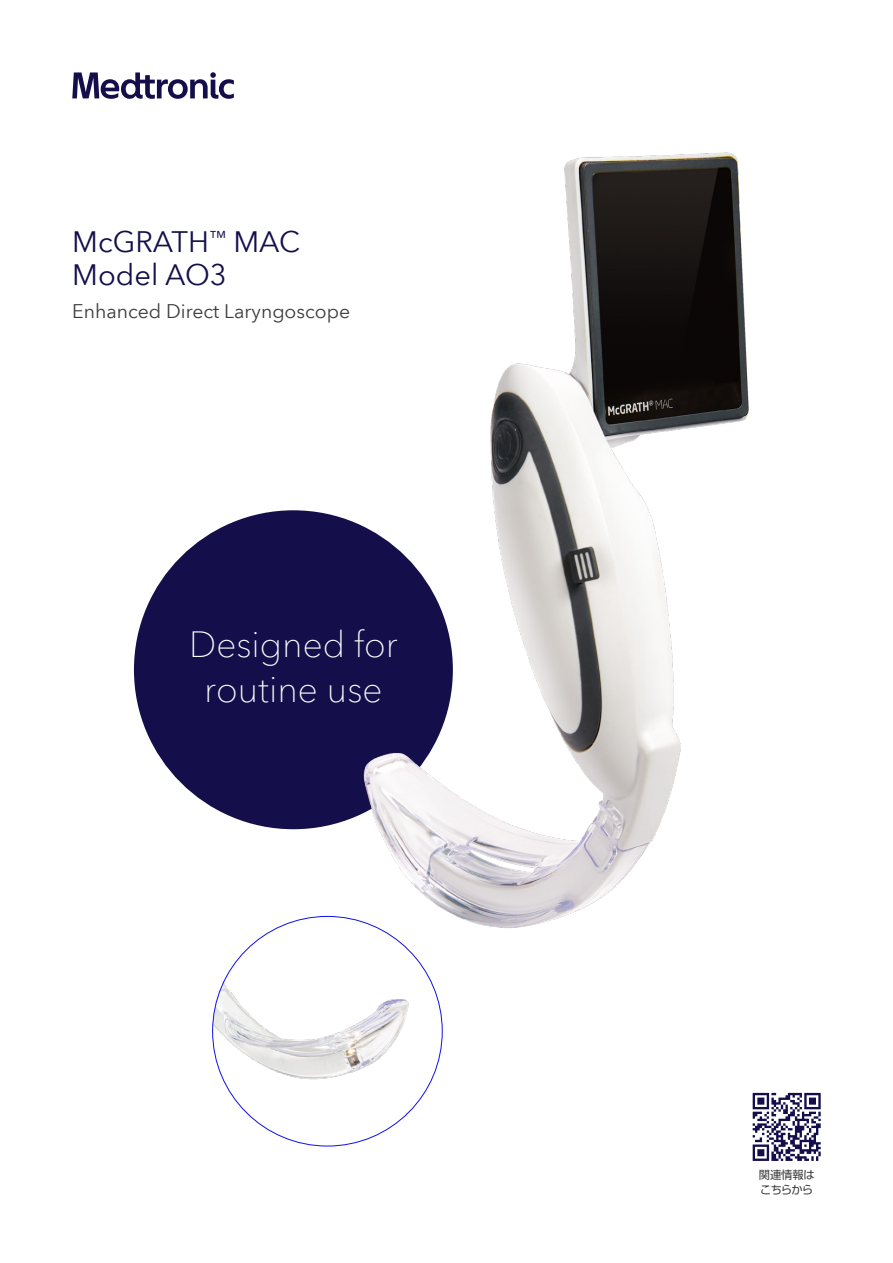
<style>
.page{position:relative;width:893px;height:1263px;background:#fff}
.page>*{position:absolute;margin:0;border:0;box-sizing:border-box;transform-origin:0 0}
.t1{font:100 35.7px/45px "Avenir Next World";color:#fff;text-align:center}
.t2{font:29.1px/33px "Avenir Next World";color:#140f4b}
.t3{font:19.5px "Avenir Next World";color:#3c3c3c}
.t4{font:11.25px/14.2px "Shin Go Pro";letter-spacing:-.03em;color:#3c3c3c}
</style>
<div class="page">
<div style="left:134px;top:510px;width:319px;height:319px;background:#140f4b;border-radius:50%"></div>
<img style="left:353px;top:152px;width:396px;height:777px">
<img style="left:213px;top:929px;width:199px;height:157px">
<svg style="left:72px;top:72px;width:162px;height:27px"></svg>
<svg style="left:753px;top:1093px;width:68px;height:68px"></svg>
<h2 class="t2" style="left:72px;top:225px;width:229px">McGRATH<sup>™</sup> MAC<br>Model AO3</h2>
<p class="t3" style="left:72px;top:295px;width:279px">Enhanced Direct Laryngoscope</p>
<h1 class="t1" style="left:189px;top:622px;width:210px">Designed for routine use</h1>
<p class="t4" style="left:759px;top:1166px;width:58px">関連情報はこちらから</p>
</div>
